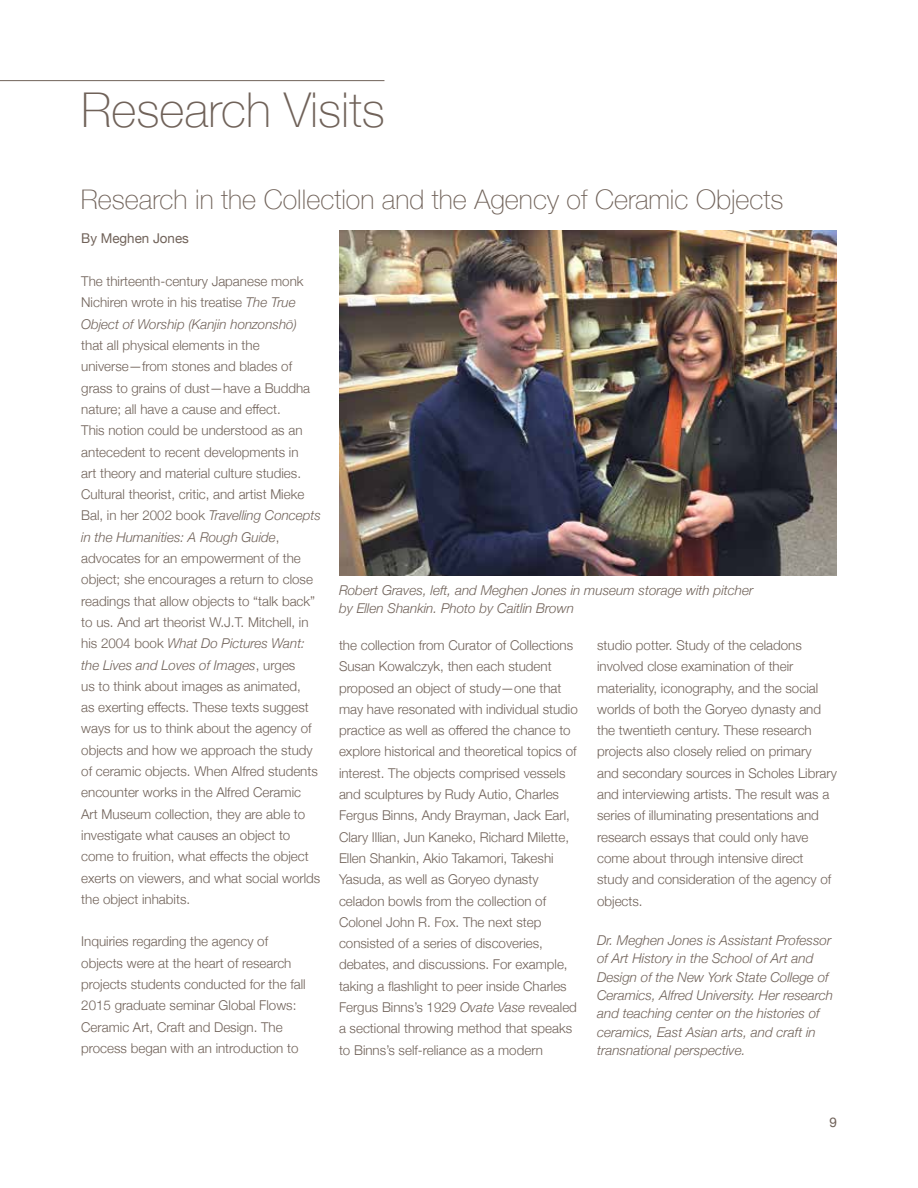
<style>
.page{position:relative;width:918px;height:1188px;background:#fff}
.page>*{position:absolute;margin:0;border:0;box-sizing:border-box;transform-origin:0 0}
.t1{font:100 48px "Helvetica Neue";color:#706259}
.t2{font:100 27px "Helvetica Neue";color:#706259}
.t3{font:300 13.5px/21.3px "Helvetica Neue";color:#706259}
.t4{font:italic 300 13.5px/18.3px "Helvetica Neue";color:#706259}
.t5{font:13.5px "Helvetica Neue";color:#706259}
.s1{font-style:italic}
</style>
<div class="page">
<img style="left:339px;top:231px;width:498px;height:345px">
<hr style="left:0;top:80px;width:384px;height:1px;background:#706259">
<h1 class="t1" style="left:81px;top:74px;width:305px">Research Visits</h1>
<h2 class="t2" style="left:81px;top:179px;width:704px">Research in the Collection and the Agency of Ceramic Objects</h2>
<p class="t5" style="left:81px;top:229px;width:109px">By Meghen Jones</p>
<p class="t3" style="left:81px;top:270px;width:224px">The thirteenth-century Japanese monk<br>Nichiren wrote in his treatise <span class="s1">The True<br>Object of Worship (Kanjin honzonshō)</span></p>
<p class="t3" style="left:81px;top:334px;width:241px">that all physical elements in the universe—from stones and blades of grass to grains of dust—have a Buddha nature; all have a cause and effect.<br>This notion could be understood as an antecedent to recent developments in<br>art theory and material culture studies.<br>Cultural theorist, critic, and artist Mieke Bal, in her 2002 book <span class="s1">Travelling Concepts in the Humanities: A Rough Guide</span>, advocates for an empowerment of the object; she encourages a return to close readings that allow objects to “talk back” to us. And art theorist W.J.T. Mitchell, in his 2004 book <span class="s1">What Do Pictures Want: the Lives and Loves of Images</span>, urges<br>us to think about images as animated,<br>as exerting effects. These texts suggest ways for us to think about the agency of objects and how we approach the study of ceramic objects. When Alfred students encounter works in the Alfred Ceramic Art Museum collection, they are able to investigate what causes an object to come to fruition, what effects the object exerts on viewers, and what social worlds the object inhabits.</p>
<p class="t3" style="left:81px;top:930px;width:226px">Inquiries regarding the agency of objects were at the heart of research projects students conducted for the fall 2015 graduate seminar Global Flows:<br>Ceramic Art, Craft and Design. The process began with an introduction to</p>
<p class="t4" style="left:339px;top:580px;width:416px">Robert Graves, left, and Meghen Jones in museum storage with pitcher by Ellen Shankin. Photo by Caitlin Brown</p>
<p class="t3" style="left:339px;top:633px;width:240px">the collection from Curator of Collections Susan Kowalczyk, then each student proposed an object of study—one that may have resonated with individual studio practice as well as offered the chance to explore historical and theoretical topics of interest. The objects comprised vessels and sculptures by Rudy Autio, Charles Fergus Binns, Andy Brayman, Jack Earl, Clary Illian, Jun Kaneko, Richard Milette, Ellen Shankin, Akio Takamori, Takeshi Yasuda, as well as Goryeo dynasty celadon bowls from the collection of Colonel John R. Fox. The next step consisted of a series of discoveries, debates, and discussions. For example, taking a flashlight to peer inside Charles Fergus Binns’s 1929 <span class="s1">Ovate Vase</span> revealed a sectional throwing method that speaks to Binns’s self-reliance as a modern</p>
<p class="t3" style="left:597px;top:633px;width:241px">studio potter. Study of the celadons involved close examination of their materiality, iconography, and the social worlds of both the Goryeo dynasty and the twentieth century. These research projects also closely relied on primary<br>and secondary sources in Scholes Library and interviewing artists. The result was a series of illuminating presentations and research essays that could only have come about through intensive direct study and consideration of the agency of objects.</p>
<p class="t4" style="left:597px;top:930px;width:238px">Dr. Meghen Jones is Assistant Professor of Art History in the School of Art and Design of the New York State College of Ceramics, Alfred University. Her research and teaching center on the histories of ceramics, East Asian arts, and craft in transnational perspective.</p>
<p class="t5" style="left:829px;top:1113px;width:9px">9</p>
</div>
